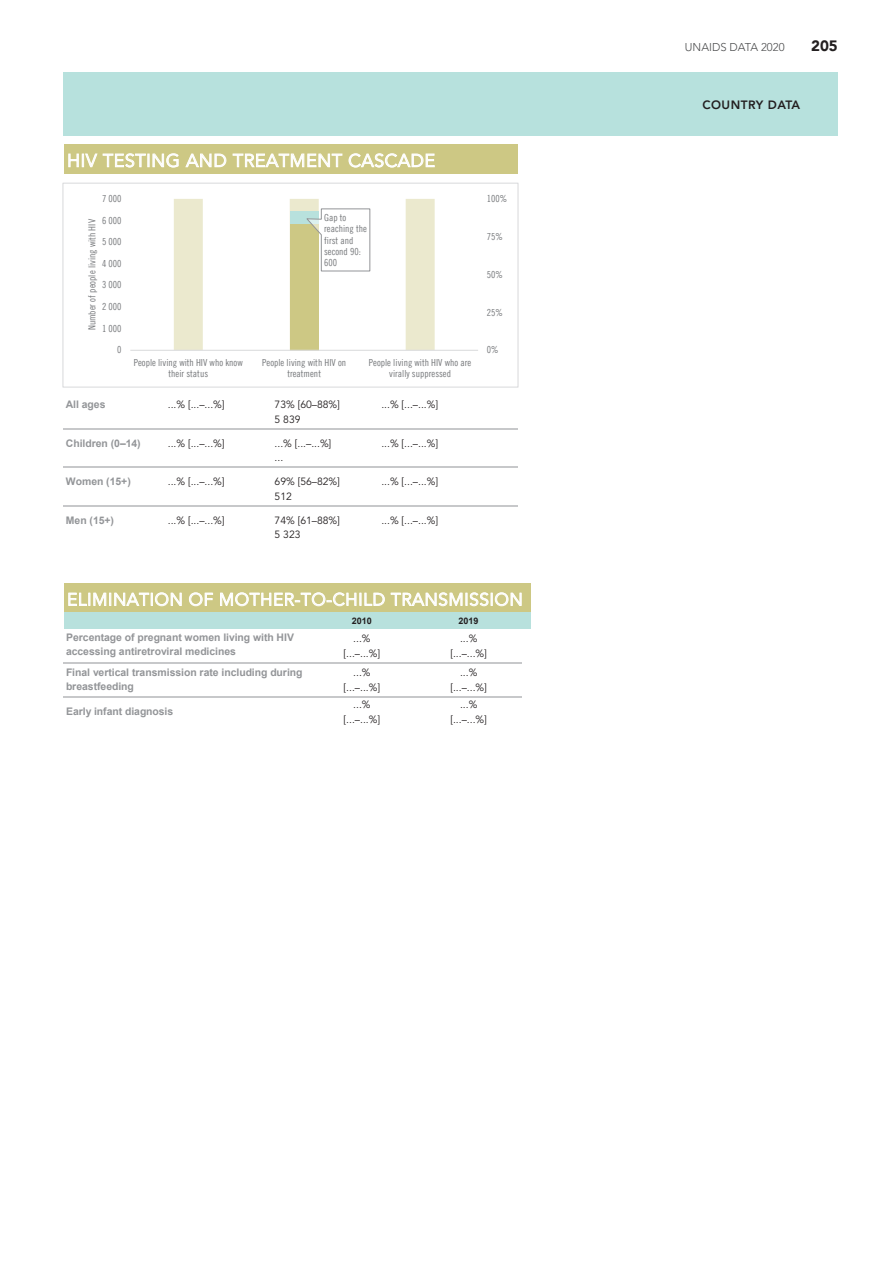
<style>
.page{position:relative;width:893px;height:1263px;background:#fff}
.page>*{position:absolute;margin:0;border:0;box-sizing:border-box;transform-origin:0 0}
.t1{font:18px "Avenir";letter-spacing:.025em;color:#fff}
.t2{font:17.25px "Avenir";letter-spacing:.03em;color:#fff}
.t3{font:900 15px "Avenir LT";color:#231f20}
.t4{font:800 12px "Avenir";letter-spacing:.04em;color:#231f20}
.t5{font:300 11.25px "Avenir LT Std";color:#4b4c4d}
.t6{font:10.5px/15px "Avenir";letter-spacing:-.005em;color:#231f20;text-align:center}
.t7{font:700 10.5px/13.8px "Arial";letter-spacing:-.005em;color:#939598}
.t8{font:9.75px/11.4px "Trade Gothic LT Cond Eighteen";color:#76787b;text-align:center}
.t9{font:700 9px "Arial";letter-spacing:.005em;color:#231f20}
</style>
<div class="page">
<div style="left:64px;top:72px;width:622px;height:64px;background:#b7e1dd"></div>
<div style="left:677px;top:72px;width:161px;height:64px;background:#b7e1dd"></div>
<div style="left:64px;top:144px;width:454px;height:30px;background:#cdc884"></div>
<hr style="left:64px;top:428px;width:454px;height:1px;background:#c7c8ca">
<hr style="left:64px;top:466px;width:454px;height:2px;background:#c7c8ca">
<hr style="left:64px;top:505px;width:454px;height:1px;background:#c7c8ca">
<hr style="left:130px;top:350px;width:348px;height:1px;background:#dcdddf">
<svg style="left:174px;top:199px;width:261px;height:151px"></svg>
<div style="left:63px;top:183px;width:456px;height:205px;border:1px solid #dcdddf"></div>
<div style="left:65px;top:583px;width:466px;height:29px;background:#cdc884"></div>
<div style="left:65px;top:612px;width:466px;height:16px;background:#b8e1dd"></div>
<hr style="left:64px;top:662px;width:458px;height:1px;background:#c7c8ca">
<hr style="left:64px;top:696px;width:458px;height:1px;background:#c7c8ca">
<h1 class="t1" style="left:67px;top:150px;width:369px">HIV TESTING AND TREATMENT CASCADE</h1>
<p class="t8" style="left:102px;top:193px;width:21px">7 000</p>
<p class="t8" style="left:102px;top:214px;width:21px">6 000</p>
<p class="t8" style="left:86px;top:330px;width:113px;rotate:-90deg">Number of people living with HIV</p>
<p class="t8" style="left:102px;top:236px;width:21px">5 000</p>
<p class="t8" style="left:102px;top:258px;width:21px">4 000</p>
<p class="t8" style="left:102px;top:279px;width:21px">3 000</p>
<p class="t8" style="left:102px;top:301px;width:21px">2 000</p>
<p class="t8" style="left:102px;top:322px;width:21px">1 000</p>
<p class="t8" style="left:117px;top:344px;width:6px">0</p>
<p class="t8" style="left:324px;top:211px;width:44px;text-align:left">Gap to reaching the first and second 90:<br>600</p>
<p class="t8" style="left:134px;top:356px;width:110px">People living with HIV who know their status</p>
<p class="t8" style="left:262px;top:356px;width:85px">People living with HIV on treatment</p>
<p class="t8" style="left:369px;top:356px;width:104px">People living with HIV who are virally suppressed</p>
<p class="t7" style="left:66px;top:398px;width:41px">All ages</p>
<p class="t6" style="left:168px;top:397px;width:58px">...% [...–...%]</p>
<p class="t6" style="left:275px;top:397px;width:67px">73% [60–88%]</p>
<p class="t6" style="left:381px;top:397px;width:58px">...% [...–...%]</p>
<p class="t6" style="left:275px;top:412px;width:27px">5 839</p>
<p class="t7" style="left:66px;top:436px;width:76px">Children (0–14)</p>
<p class="t6" style="left:168px;top:436px;width:58px">...% [...–...%]</p>
<p class="t6" style="left:275px;top:436px;width:58px">...% [...–...%]</p>
<p class="t6" style="left:381px;top:436px;width:58px">...% [...–...%]</p>
<p class="t6" style="left:275px;top:450px;width:10px">...</p>
<p class="t7" style="left:66px;top:475px;width:67px">Women (15+)</p>
<p class="t6" style="left:168px;top:474px;width:58px">...% [...–...%]</p>
<p class="t6" style="left:275px;top:474px;width:67px">69% [56–82%]</p>
<p class="t6" style="left:381px;top:474px;width:58px">...% [...–...%]</p>
<p class="t6" style="left:275px;top:489px;width:19px">512</p>
<p class="t7" style="left:66px;top:513px;width:50px">Men (15+)</p>
<p class="t6" style="left:168px;top:513px;width:58px">...% [...–...%]</p>
<p class="t6" style="left:275px;top:513px;width:67px">74% [61–88%]</p>
<p class="t6" style="left:381px;top:513px;width:58px">...% [...–...%]</p>
<p class="t6" style="left:275px;top:527px;width:27px">5 323</p>
<p class="t8" style="left:487px;top:193px;width:22px">100%</p>
<p class="t8" style="left:487px;top:230px;width:18px">75%</p>
<p class="t8" style="left:487px;top:268px;width:18px">50%</p>
<p class="t8" style="left:487px;top:306px;width:18px">25%</p>
<p class="t8" style="left:487px;top:344px;width:13px">0%</p>
<h2 class="t2" style="left:67px;top:590px;width:457px">ELIMINATION OF MOTHER-TO-CHILD TRANSMISSION</h2>
<p class="t7" style="left:66px;top:631px;width:230px">Percentage of pregnant women living with HIV accessing antiretroviral medicines</p>
<p class="t7" style="left:66px;top:665px;width:238px">Final vertical transmission rate including during breastfeeding</p>
<p class="t7" style="left:66px;top:705px;width:109px">Early infant diagnosis</p>
<p class="t9" style="left:352px;top:614px;width:22px">2010</p>
<p class="t9" style="left:458px;top:614px;width:22px">2019</p>
<p class="t6" style="left:344px;top:631px;width:38px">...% [...–...%]</p>
<p class="t6" style="left:450px;top:631px;width:38px">...% [...–...%]</p>
<p class="t6" style="left:344px;top:665px;width:38px">...% [...–...%]</p>
<p class="t6" style="left:450px;top:665px;width:38px">...% [...–...%]</p>
<p class="t6" style="left:344px;top:698px;width:38px">...% [...–...%]</p>
<p class="t6" style="left:450px;top:698px;width:38px">...% [...–...%]</p>
<p class="t5" style="left:685px;top:40px;width:101px">UNAIDS DATA 2020</p>
<h3 class="t3" style="left:811px;top:36px;width:28px">205</h3>
<p class="t4" style="left:702px;top:97px;width:99px">COUNTRY DATA</p>
</div>
